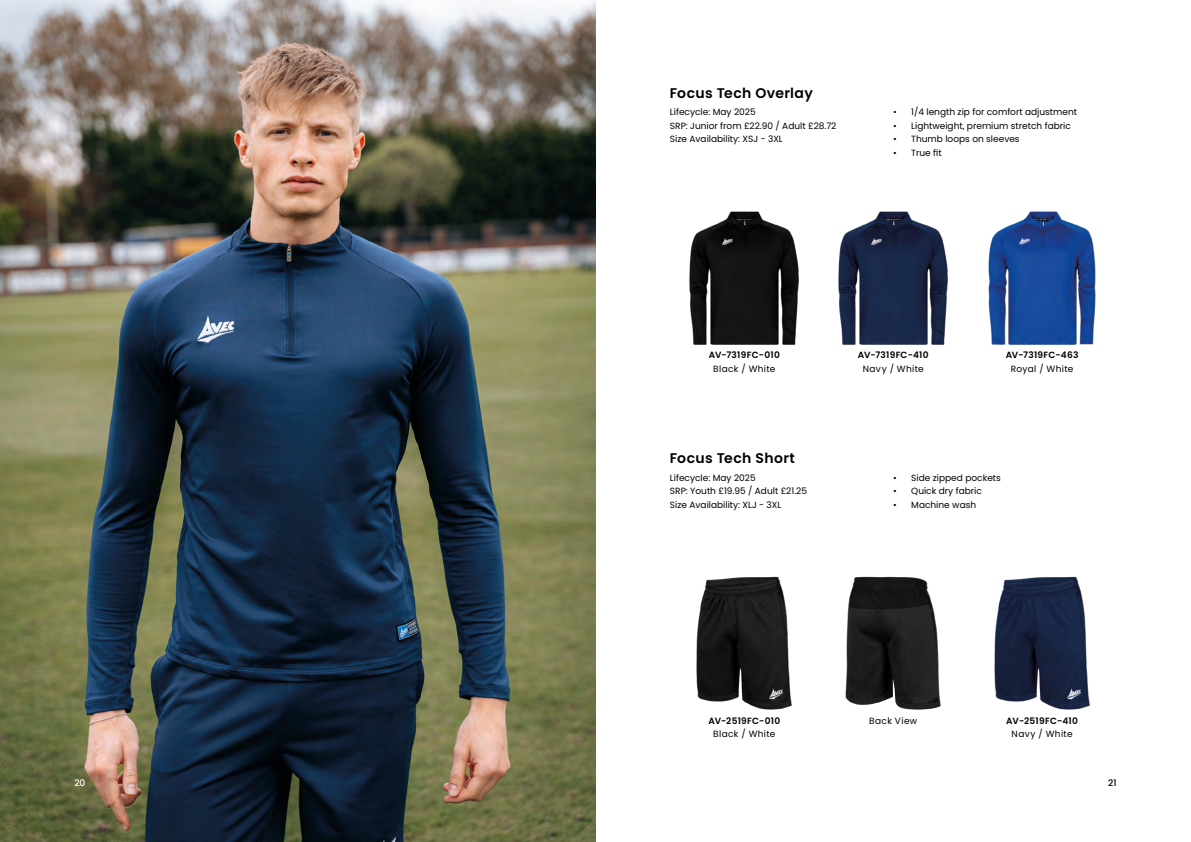
<style>
.page{position:relative;width:1191px;height:842px;background:#fff}
.page>*{position:absolute;margin:0;border:0;box-sizing:border-box;transform-origin:0 0}
.t1{font:600 14px "Poppins";letter-spacing:.025em;color:#000}
.t2{font:9px/13.5px "Poppins";color:#000}
.t3{font:600 9px "Poppins";letter-spacing:.03em;color:#000}
.t4{font:9px "Poppins";letter-spacing:.035em;color:#000}
.t5{font:9px "Poppins";letter-spacing:.03em;color:#000}
.t6{font:9px "Poppins";letter-spacing:.04em;color:#000}
.t7{font:500 9px "Poppins";color:#fff}
.t8{font:500 9px "Poppins";color:#000}
</style>
<div class="page">
<img style="left:689px;top:211px;width:407px;height:134px">
<img style="left:696px;top:576px;width:394px;height:134px">
<img style="left:0;top:0;width:595px;height:842px">
<h1 class="t1" style="left:670px;top:85px;width:144px">Focus Tech Overlay</h1>
<p class="t2" style="left:670px;top:106px;width:168px">Lifecycle: May 2025<br>SRP: Junior from £22.90 / Adult £28.72<br>Size Availability: XSJ - 3XL</p>
<p class="t2" style="left:893px;top:106px;width:185px">• 1/4 length zip for comfort adjustment</p>
<p class="t2" style="left:893px;top:119px;width:179px">• Lightweight, premium stretch fabric</p>
<p class="t2" style="left:893px;top:133px;width:128px">• Thumb loops on sleeves</p>
<p class="t2" style="left:893px;top:146px;width:50px">• True fit</p>
<p class="t3" style="left:709px;top:350px;width:72px">AV-7319FC-010</p>
<p class="t4" style="left:713px;top:363px;width:64px">Black / White</p>
<p class="t3" style="left:858px;top:350px;width:72px">AV-7319FC-410</p>
<p class="t4" style="left:862px;top:363px;width:62px">Navy / White</p>
<p class="t3" style="left:1005px;top:350px;width:74px">AV-7319FC-463</p>
<p class="t5" style="left:1010px;top:363px;width:64px">Royal / White</p>
<h1 class="t1" style="left:670px;top:450px;width:127px">Focus Tech Short</h1>
<p class="t2" style="left:670px;top:471px;width:139px">Lifecycle: May 2025<br>SRP: Youth £19.95 / Adult £21.25<br>Size Availability: XLJ - 3XL</p>
<p class="t2" style="left:893px;top:471px;width:109px">• Side zipped pockets</p>
<p class="t2" style="left:893px;top:484px;width:90px">• Quick dry fabric</p>
<p class="t2" style="left:893px;top:498px;width:84px">• Machine wash</p>
<p class="t3" style="left:708px;top:715px;width:73px">AV-2519FC-010</p>
<p class="t4" style="left:713px;top:729px;width:64px">Black / White</p>
<p class="t6" style="left:869px;top:715px;width:50px">Back View</p>
<p class="t3" style="left:1006px;top:715px;width:73px">AV-2519FC-410</p>
<p class="t4" style="left:1011px;top:729px;width:62px">Navy / White</p>
<p class="t7" style="left:74px;top:778px;width:12px">20</p>
<p class="t8" style="left:1108px;top:778px;width:10px">21</p>
</div>
